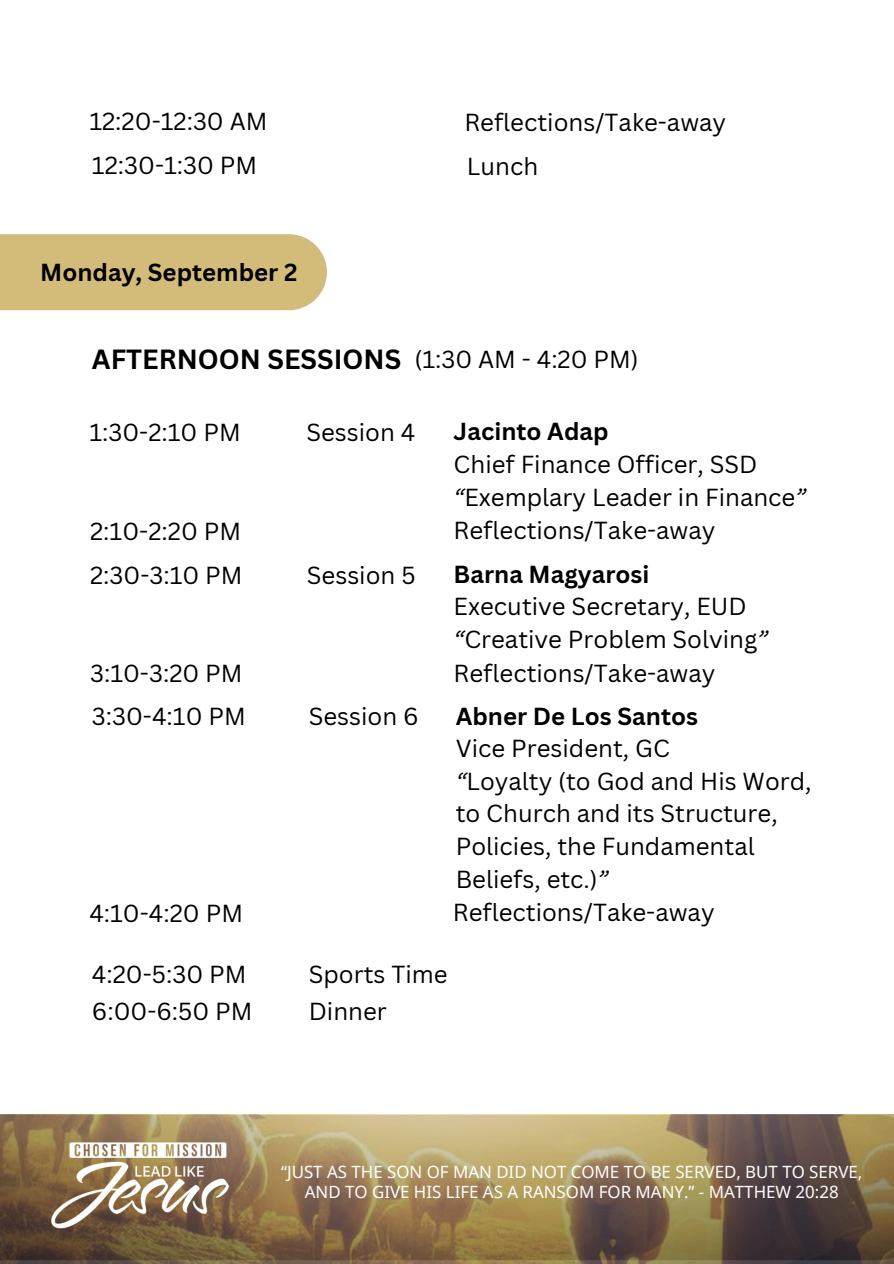
<style>
.page{position:relative;width:894px;height:1264px;background:#fff}
.page>*{position:absolute;margin:0;border:0;box-sizing:border-box;transform-origin:0 0}
.t1{font:700 27px "Canva Sans";color:#000}
.t2{font:24px/32.7px "Canva Sans";color:#000}
.t3{font:700 24px "Canva Sans";color:#000}
.t4{font:16.8px "Noto Sans";color:#fff}
.s1{font-weight:700}
.s2{font-style:italic}
</style>
<div class="page">
<div style="left:0;top:234px;width:327px;height:76px;background:#d3bb7a"></div>
<img style="left:1px;top:1114px;width:892px;height:149px">
<img style="left:41px;top:1128px;width:200px;height:108px">
<h4 class="t2" style="left:89px;top:105px;width:180px">12:20-12:30 AM</h4>
<p class="t2" style="left:464px;top:106px;width:263px">Reflections/Take-away</p>
<p class="t2" style="left:92px;top:148px;width:167px">12:30-1:30 PM</p>
<p class="t2" style="left:467px;top:149px;width:73px">Lunch</p>
<h2 class="t3" style="left:40px;top:255px;width:258px">Monday, September 2</h2>
<h4 class="t1" style="left:92px;top:340px;width:311px">AFTERNOON SESSIONS</h4>
<h4 class="t2" style="left:414px;top:342px;width:225px">(1:30 AM - 4:20 PM)</h4>
<h3 class="t2" style="left:89px;top:415px;width:153px">1:30-2:10 PM</h3>
<h1 class="t2" style="left:306px;top:415px;width:110px">Session 4</h1>
<h4 class="t2" style="left:453px;top:414px;width:354px"><span class="s1">Jacinto Adap<br></span>Chief Finance Officer, SSD <span class="s2">“</span>Exemplary Leader in Finance<span class="s2">”</span></h4>
<h2 class="t2" style="left:90px;top:514px;width:152px">2:10-2:20 PM</h2>
<h2 class="t2" style="left:453px;top:514px;width:263px">Reflections/Take-away</h2>
<h2 class="t2" style="left:453px;top:557px;width:316px"><span class="s1">Barna Magyarosi<br></span>Executive Secretary, EUD <span class="s2">“</span>Creative Problem Solving<span class="s2">”</span></h2>
<h2 class="t2" style="left:90px;top:558px;width:154px">2:30-3:10 PM</h2>
<h2 class="t2" style="left:307px;top:558px;width:110px">Session 5</h2>
<h2 class="t2" style="left:90px;top:656px;width:154px">3:10-3:20 PM</h2>
<h2 class="t2" style="left:453px;top:656px;width:263px">Reflections/Take-away</h2>
<h4 class="t2" style="left:455px;top:699px;width:357px"><span class="s1">Abner De Los Santos<br></span>Vice President, GC<br><span class="s2">“</span>Loyalty (to God and His Word, to Church and its Structure,<br>Policies, the Fundamental<br>Beliefs, etc.)<span class="s2">”</span></h4>
<h4 class="t2" style="left:92px;top:699px;width:155px">3:30-4:10 PM</h4>
<h4 class="t2" style="left:308px;top:699px;width:111px">Session 6</h4>
<h4 class="t2" style="left:89px;top:896px;width:155px">4:10-4:20 PM</h4>
<h4 class="t2" style="left:452px;top:895px;width:263px">Reflections/Take-away</h4>
<h4 class="t2" style="left:92px;top:956px;width:156px">4:20-5:30 PM</h4>
<h2 class="t2" style="left:308px;top:956px;width:140px">Sports Time</h2>
<h2 class="t2" style="left:92px;top:994px;width:162px">6:00-6:50 PM</h2>
<h4 class="t2" style="left:308px;top:994px;width:80px">Dinner</h4>
<h4 class="t4" style="left:281px;top:1159px;width:582px">“JUST AS THE SON OF MAN DID NOT COME TO BE SERVED, BUT TO SERVE,</h4>
<h4 class="t4" style="left:305px;top:1180px;width:535px">AND TO GIVE HIS LIFE AS A RANSOM FOR MANY.” - MATTHEW 20:28</h4>
</div>
